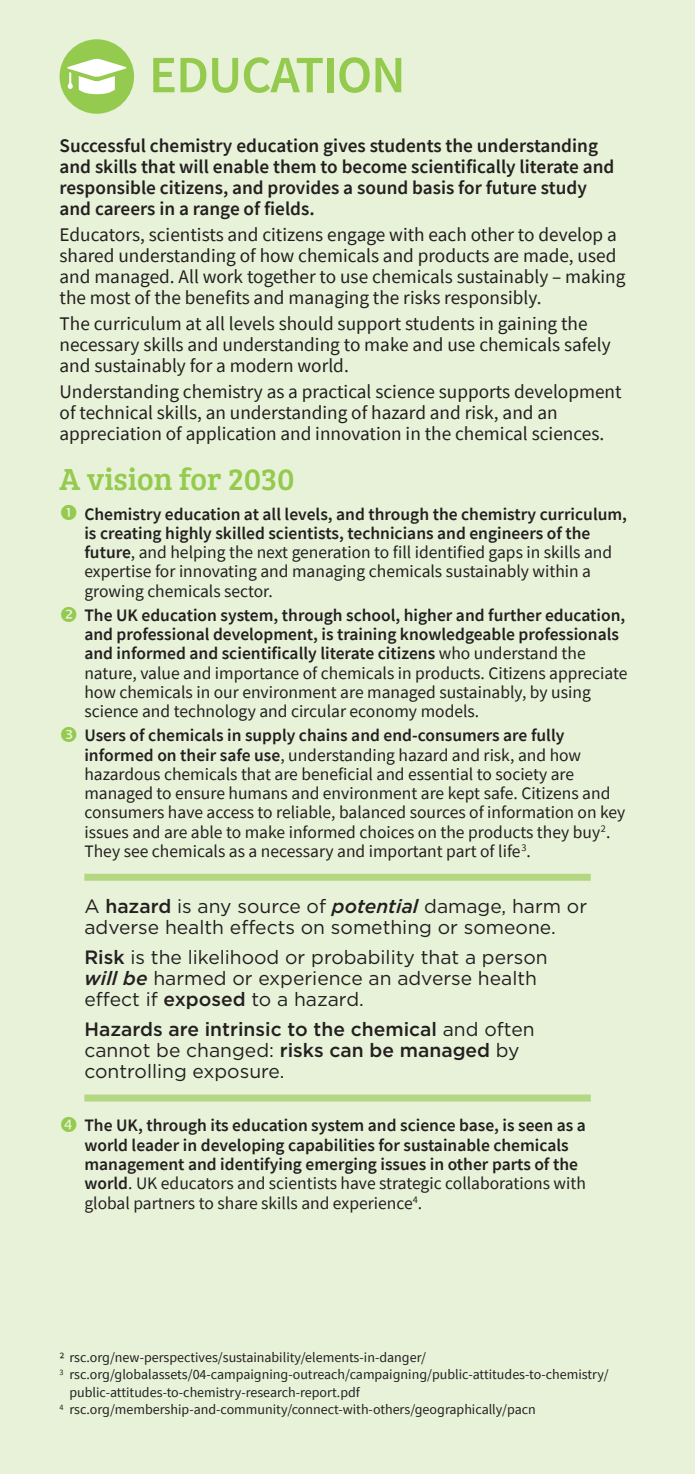
<style>
.page{position:relative;width:695px;height:1474px;background:#fff}
.page>*{position:absolute;margin:0;border:0;box-sizing:border-box;transform-origin:0 0}
.A_head_-_Lime{font:600 52.5px "Source Sans Pro";letter-spacing:-.02em;color:#94ca4e}
.B_head{font:31.5px "Bree Serif";color:#94ca4e}
.Intro_text{font:19.25px/21px "Source Sans Pro";color:#231f20}
.Intro_text_-_semibol{font:600 19.25px/21px "Source Sans Pro";color:#231f20}
.Box_text_-_no_para_r{font:19.25px/21px "Gotham";color:#231f20}
.Intro_text_-_last_pa{font:19.25px/21px "Source Sans Pro";color:#231f20}
.Box_text_-_no_para_r-2{font:500 19.25px/21px "Gotham";color:#231f20}
.Text_list{font:17.5px/19.2px "Source Sans Pro";color:#231f20}
.Text_list-2{font:600 17.5px/19.2px "Source Sans Pro";color:#231f20}
.References{font:14px/17.5px "Source Sans Pro";color:#231f20}
.s1{font-weight:600}
.s2{font-weight:500}
.s3{font-weight:500;font-style:italic}
.s4{font-weight:400}
</style>
<div class="page">
<div style="left:0;top:0;width:694px;height:1473px;background:#e7f2d8"></div>
<div style="left:60px;top:39px;width:74px;height:75px;background:#94ca4e;border-radius:50%"></div>
<svg style="left:67px;top:59px;width:60px;height:35px"></svg>
<div style="left:84px;top:873px;width:506px;height:7px;background:#b4d783"></div>
<div style="left:84px;top:1094px;width:506px;height:7px;background:#b4d783"></div>
<p class="A_head_-_Lime" style="left:149px;top:40px;width:258px">EDUCATION</p>
<p class="Intro_text_-_semibol" style="left:60px;top:134px;width:556px">Successful chemistry education gives students the understanding and skills that will enable them to become scientifically literate and responsible citizens, and provides a sound basis for future study and careers in a range of fields.</p>
<p class="Intro_text" style="left:60px;top:223px;width:567px">Educators, scientists and citizens engage with each other to develop a shared understanding of how chemicals and products are made, used and managed. All work together to use chemicals sustainably – making the most of the benefits and managing the risks responsibly.</p>
<p class="Intro_text" style="left:60px;top:312px;width:552px">The curriculum at all levels should support students in gaining the necessary skills and understanding to make and use chemicals safely and sustainably for a modern world.</p>
<p class="Intro_text_-_last_pa" style="left:60px;top:380px;width:563px">Understanding chemistry as a practical science supports development of technical skills, an understanding of hazard and risk, and an appreciation of application and innovation in the chemical sciences.</p>
<p class="B_head" style="left:60px;top:456px;width:236px">A vision for 2030</p>
<p class="Text_list" style="left:84px;top:504px;width:544px"><span class="s1">Chemistry education at all levels, and through the chemistry curriculum, is creating highly skilled scientists, technicians and engineers of the future</span>, and helping the next generation to fill identified gaps in skills and expertise for innovating and managing chemicals sustainably within a growing chemicals sector.</p>
<p class="Text_list" style="left:84px;top:605px;width:544px"><span class="s1">The UK education system, through school, higher and further education, and professional development, is training knowledgeable professionals and informed and scientifically literate citizens</span> who understand the nature, value and importance of chemicals in products. Citizens appreciate how chemicals in our environment are managed sustainably, by using science and technology and circular economy models.</p>
<p class="Text_list" style="left:84px;top:725px;width:542px"><span class="s1">Users of chemicals in supply chains and end-consumers are fully informed on their safe use</span>, understanding hazard and risk, and how hazardous chemicals that are beneficial and essential to society are managed to ensure humans and environment are kept safe. Citizens and consumers have access to reliable, balanced sources of information on key issues and are able to make informed choices on the products they buy<sup>2</sup>.<br>They see chemicals as a necessary and important part of life<sup>3</sup>.</p>
<p class="Box_text_-_no_para_r" style="left:84px;top:894px;width:504px">A <span class="s2">hazard</span> is any source of <span class="s3">potential</span> damage, harm or adverse health effects on something or someone.</p>
<p class="Box_text_-_no_para_r" style="left:84px;top:946px;width:465px"><span class="s2">Risk</span> is the likelihood or probability that a person <span class="s3">will be</span> harmed or experience an adverse health effect if <span class="s2">exposed</span> to a hazard.</p>
<p class="Box_text_-_no_para_r-2" style="left:84px;top:1018px;width:451px">Hazards are intrinsic to the chemical <span class="s4">and often cannot be changed:</span> risks can be managed <span class="s4">by controlling exposure.</span></p>
<p class="Text_list-2" style="left:84px;top:1115px;width:503px">The UK, through its education system and science base, is seen as a world leader in developing capabilities for sustainable chemicals management and identifying emerging issues in other parts of the world<span class="s4">. UK educators and scientists have strategic collaborations with global partners to share skills and experience</span><sup>4</sup><span class="s4">.</span></p>
<p class="References" style="left:60px;top:1348px;width:368px">2 rsc.org/new-perspectives/sustainability/elements-in-danger/</p>
<p class="References" style="left:69px;top:1365px;width:540px;text-indent:-10px"><sup>3</sup> rsc.org/globalassets/04-campaigning-outreach/campaigning/public-attitudes-to-chemistry/ public-attitudes-to-chemistry-research-report.pdf</p>
<p class="References" style="left:60px;top:1400px;width:477px"><sup>4</sup> rsc.org/membership-and-community/connect-with-others/geographically/pacn</p>
</div>
